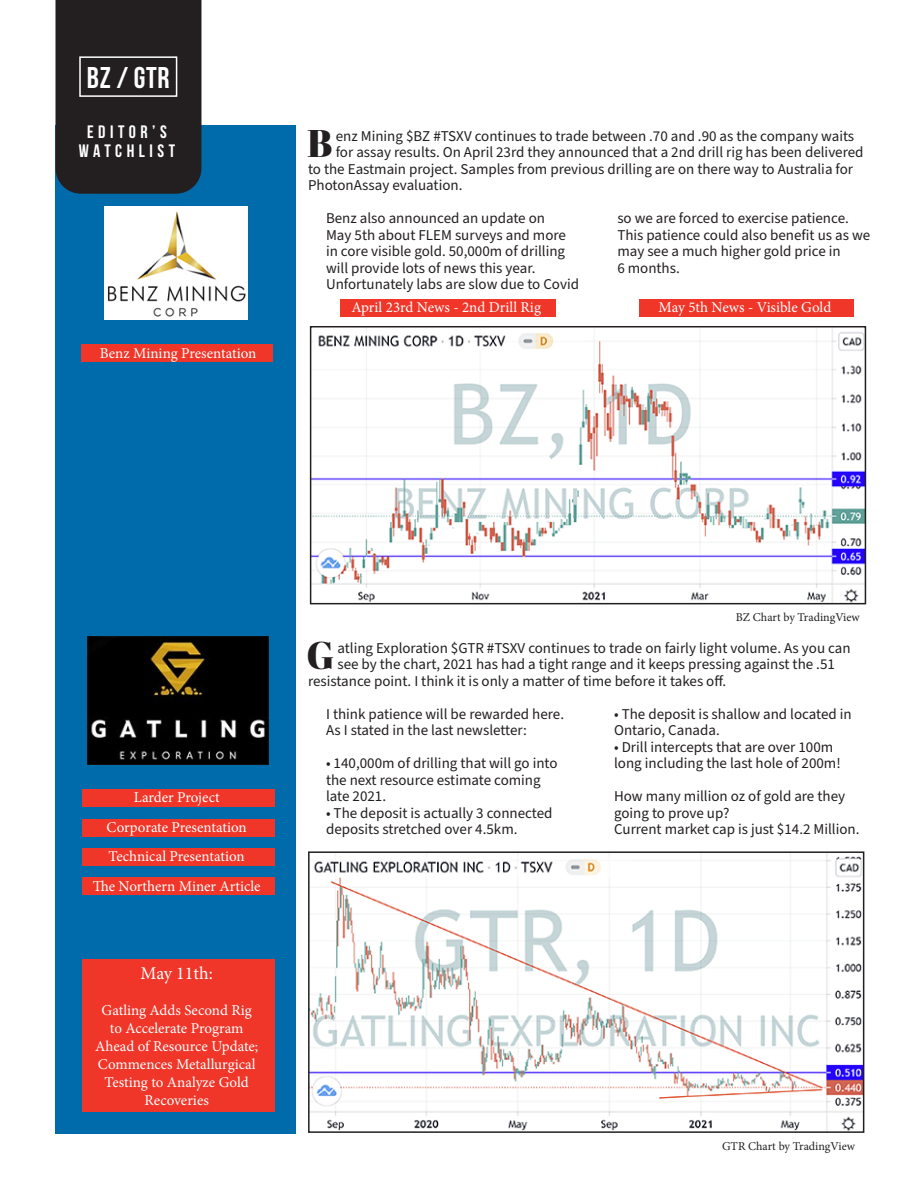
<style>
.page{position:relative;width:918px;height:1188px;background:#fff}
.page>*{position:absolute;margin:0;border:0;box-sizing:border-box;transform-origin:0 0}
.Paragraph___drop_cap{font:38.55px "Abril Fatface";color:#231f20}
.t1{font:700 30px "Bebas Neue";color:#fff}
.t2{font:700 18px/19.5px "Bebas Neue";letter-spacing:.25em;color:#fff;text-align:center}
.t3{font:18px "Minion Pro";color:#fff}
.Paragraph___tab{font:15px/16.5px "Source Sans Pro";color:#231f20}
.Paragraph___drop_cap-2{font:15px "Source Sans Pro";color:#231f20}
.t4{font:15px/18px "Minion Pro";color:#fff;text-align:center}
.t5{font:12px "Minion Pro";color:#231f20}
</style>
<div class="page">
<div style="left:56px;top:126px;width:240px;height:1008px;background:#006bab"></div>
<div style="left:56px;top:0;width:145px;height:194px;background:#231f20"></div>
<div style="left:79px;top:56px;width:98px;height:41px;border:2px solid #fff"></div>
<img style="left:311px;top:854px;width:550px;height:276px">
<div style="left:308px;top:851px;width:556px;height:282px;border:2px solid #231f20"></div>
<img style="left:313px;top:329px;width:550px;height:272px">
<div style="left:310px;top:326px;width:556px;height:278px;border:2px solid #231f20"></div>
<img style="left:105px;top:207px;width:142px;height:112px">
<img style="left:88px;top:636px;width:180px;height:129px">
<div style="left:81px;top:344px;width:192px;height:18px;background:#f03629"></div>
<div style="left:82px;top:819px;width:192px;height:18px;background:#f03629"></div>
<div style="left:82px;top:877px;width:192px;height:18px;background:#f03629"></div>
<div style="left:82px;top:789px;width:192px;height:18px;background:#f03629"></div>
<div style="left:82px;top:848px;width:192px;height:18px;background:#f03629"></div>
<div style="left:341px;top:299px;width:215px;height:18px;background:#f03629"></div>
<div style="left:639px;top:299px;width:214px;height:18px;background:#f03629"></div>
<div style="left:82px;top:959px;width:192px;height:152px;background:#f03629"></div>
<p class="t1" style="left:87px;top:61px;width:84px">BZ / GTR</p>
<p class="t2" style="left:79px;top:122px;width:98px">EDITOR’S<br>WATCHLIST</p>
<p class="t4" style="left:100px;top:344px;width:158px">Benz Mining Presentation</p>
<p class="Paragraph___drop_cap" style="left:307px;top:117px;width:27px">B</p>
<p class="Paragraph___drop_cap-2" style="left:336px;top:126px;width:520px">enz Mining $BZ #TSXV continues to trade between .70 and .90 as the company waits</p>
<p class="Paragraph___drop_cap-2" style="left:336px;top:142px;width:529px">for assay results. On April 23rd they announced that a 2nd drill rig has been delivered</p>
<p class="Paragraph___drop_cap-2" style="left:308px;top:159px;width:547px">to the Eastmain project. Samples from previous drilling are on there way to Australia for</p>
<p class="Paragraph___drop_cap-2" style="left:308px;top:175px;width:156px">PhotonAssay evaluation.</p>
<p class="Paragraph___tab" style="left:326px;top:211px;width:255px">Benz also announced an update on<br>May 5th about FLEM surveys and more in core visible gold. 50,000m of drilling will provide lots of news this year.<br>Unfortunately labs are slow due to Covid</p>
<p class="Paragraph___tab" style="left:617px;top:211px;width:254px">so we are forced to exercise patience.<br>This patience could also benefit us as we may see a much higher gold price in<br>6 months.</p>
<p class="t4" style="left:351px;top:299px;width:191px">April 23rd News - 2nd Drill Rig</p>
<p class="t4" style="left:659px;top:299px;width:174px">May 5th News - Visible Gold</p>
<p class="t4" style="left:134px;top:789px;width:87px">Larder Project</p>
<p class="t4" style="left:107px;top:818px;width:142px">Corporate Presentation</p>
<p class="t4" style="left:109px;top:847px;width:138px">Technical Presentation</p>
<p class="t4" style="left:93px;top:877px;width:169px">The Northern Miner Article</p>
<p class="t3" style="left:141px;top:961px;width:74px">May 11th:</p>
<p class="t4" style="left:95px;top:1001px;width:165px">Gatling Adds Second Rig to Accelerate Program<br>Ahead of Resource Update;<br>Commences Metallurgical<br>Testing to Analyze Gold<br>Recoveries</p>
<p class="t5" style="left:736px;top:609px;width:125px">BZ Chart by TradingView</p>
<p class="Paragraph___drop_cap" style="left:306px;top:628px;width:29px">G</p>
<p class="Paragraph___drop_cap-2" style="left:337px;top:638px;width:515px">atling Exploration $GTR #TSXV continues to trade on fairly light volume. As you can</p>
<p class="Paragraph___drop_cap-2" style="left:337px;top:654px;width:499px">see by the chart, 2021 has had a tight range and it keeps pressing against the .51</p>
<p class="Paragraph___drop_cap-2" style="left:308px;top:671px;width:420px">resistance point. I think it is only a matter of time before it takes off.</p>
<p class="Paragraph___tab" style="left:326px;top:706px;width:240px">I think patience will be rewarded here.<br>As I stated in the last newsletter:</p>
<p class="Paragraph___tab" style="left:326px;top:755px;width:233px">• 140,000m of drilling that will go into</p>
<p class="Paragraph___tab" style="left:326px;top:772px;width:216px">the next resource estimate coming</p>
<p class="Paragraph___tab" style="left:326px;top:788px;width:62px">late 2021.</p>
<p class="Paragraph___tab" style="left:326px;top:805px;width:228px">• The deposit is actually 3 connected</p>
<p class="Paragraph___tab" style="left:326px;top:821px;width:193px">deposits stretched over 4.5km.</p>
<p class="Paragraph___tab" style="left:614px;top:706px;width:239px">• The deposit is shallow and located in</p>
<p class="Paragraph___tab" style="left:614px;top:722px;width:107px">Ontario, Canada.</p>
<p class="Paragraph___tab" style="left:614px;top:739px;width:221px">• Drill intercepts that are over 100m</p>
<p class="Paragraph___tab" style="left:614px;top:755px;width:228px">long including the last hole of 200m!</p>
<p class="Paragraph___tab" style="left:614px;top:788px;width:247px">How many million oz of gold are they going to prove up?<br>Current market cap is just $14.2 Million.</p>
<p class="t5" style="left:722px;top:1138px;width:135px">GTR Chart by TradingView</p>
</div>
